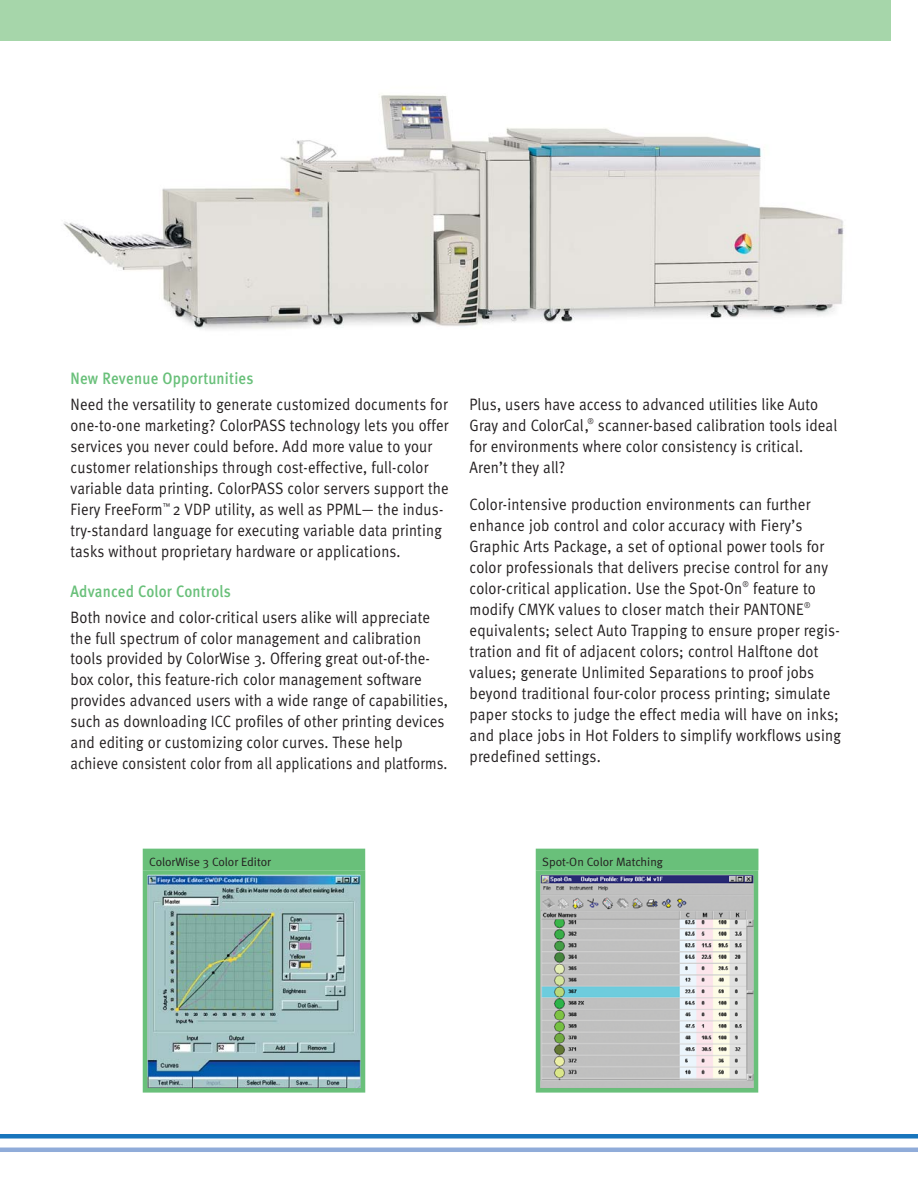
<style>
.page{position:relative;width:918px;height:1188px;background:#fff}
.page>*{position:absolute;margin:0;border:0;box-sizing:border-box;transform-origin:0 0}
.t1{font:16.5px/21px "Meta Normal";letter-spacing:.01em;color:#231f20;scale:.9 1}
.t2{font:16.5px/21px "Meta Normal";letter-spacing:.01em;color:#231f20;scale:.89 1}
.t3{font:500 16.5px "Meta";letter-spacing:.015em;color:#69c07a;scale:.9 1}
.t4{font:12px "Meta Normal";color:#231f20}
</style>
<div class="page">
<div style="left:0;top:0;width:891px;height:40px;background:#a6d6aa"></div>
<img style="left:148px;top:875px;width:212px;height:213px">
<div style="left:143px;top:870px;width:222px;height:223px;border:4px solid #69c07a"></div>
<div style="left:143px;top:849px;width:221px;height:20px;background:#69c07a"></div>
<div style="left:143px;top:849px;width:222px;height:21px;border:2px solid #69c07a"></div>
<img style="left:541px;top:875px;width:212px;height:213px">
<div style="left:536px;top:870px;width:222px;height:223px;border:4px solid #69c07a"></div>
<div style="left:536px;top:849px;width:222px;height:20px;background:#69c07a"></div>
<div style="left:536px;top:849px;width:222px;height:21px;border:2px solid #69c07a"></div>
<div style="left:0;top:1134px;width:918px;height:5px;background:#1875bc"></div>
<hr style="left:0;top:1148px;width:918px;height:4px;background:#90acd9">
<img style="left:63px;top:94px;width:781px;height:235px">
<p class="t3" style="left:70px;top:373px;width:205px">New Revenue Opportunities</p>
<p class="t2" style="left:70px;top:395px;width:427px">Need the versatility to generate customized documents for one-to-one marketing? ColorPASS technology lets you offer services you never could before. Add more value to your customer relationships through cost-effective, full-color variable data printing. ColorPASS color servers support the Fiery FreeForm<sup>™</sup> 2 VDP utility, as well as PPML— the indus&shy;try-standard language for executing variable data printing tasks without proprietary hardware or applications.</p>
<p class="t3" style="left:70px;top:586px;width:180px">Advanced Color Controls</p>
<p class="t1" style="left:70px;top:608px;width:421px">Both novice and color-critical users alike will appreciate the full spectrum of color management and calibration tools provided by ColorWise 3. Offering great out-of-the&shy;box color, this feature-rich color management software provides advanced users with a wide range of capabilities, such as downloading ICC profiles of other printing devices and editing or customizing color curves. These help achieve consistent color from all applications and platforms.</p>
<p class="t1" style="left:470px;top:395px;width:410px">Plus, users have access to advanced utilities like Auto Gray and ColorCal,<sup>®</sup> scanner-based calibration tools ideal for environments where color consistency is critical.<br>Aren’t they all?</p>
<p class="t1" style="left:470px;top:495px;width:414px">Color-intensive production environments can further enhance job control and color accuracy with Fiery’s Graphic Arts Package, a set of optional power tools for color professionals that delivers precise control for any color-critical application. Use the Spot-On<sup>®</sup> feature to modify CMYK values to closer match their PANTONE<sup>® </sup>equivalents; select Auto Trapping to ensure proper regis&shy;tration and fit of adjacent colors; control Halftone dot values; generate Unlimited Separations to proof jobs beyond traditional four-color process printing; simulate paper stocks to judge the effect media will have on inks; and place jobs in Hot Folders to simplify workflows using predefined settings.</p>
<p class="t4" style="left:149px;top:858px;width:123px">ColorWise 3 Color Editor</p>
<p class="t4" style="left:542px;top:858px;width:122px">Spot-On Color Matching</p>
</div>
